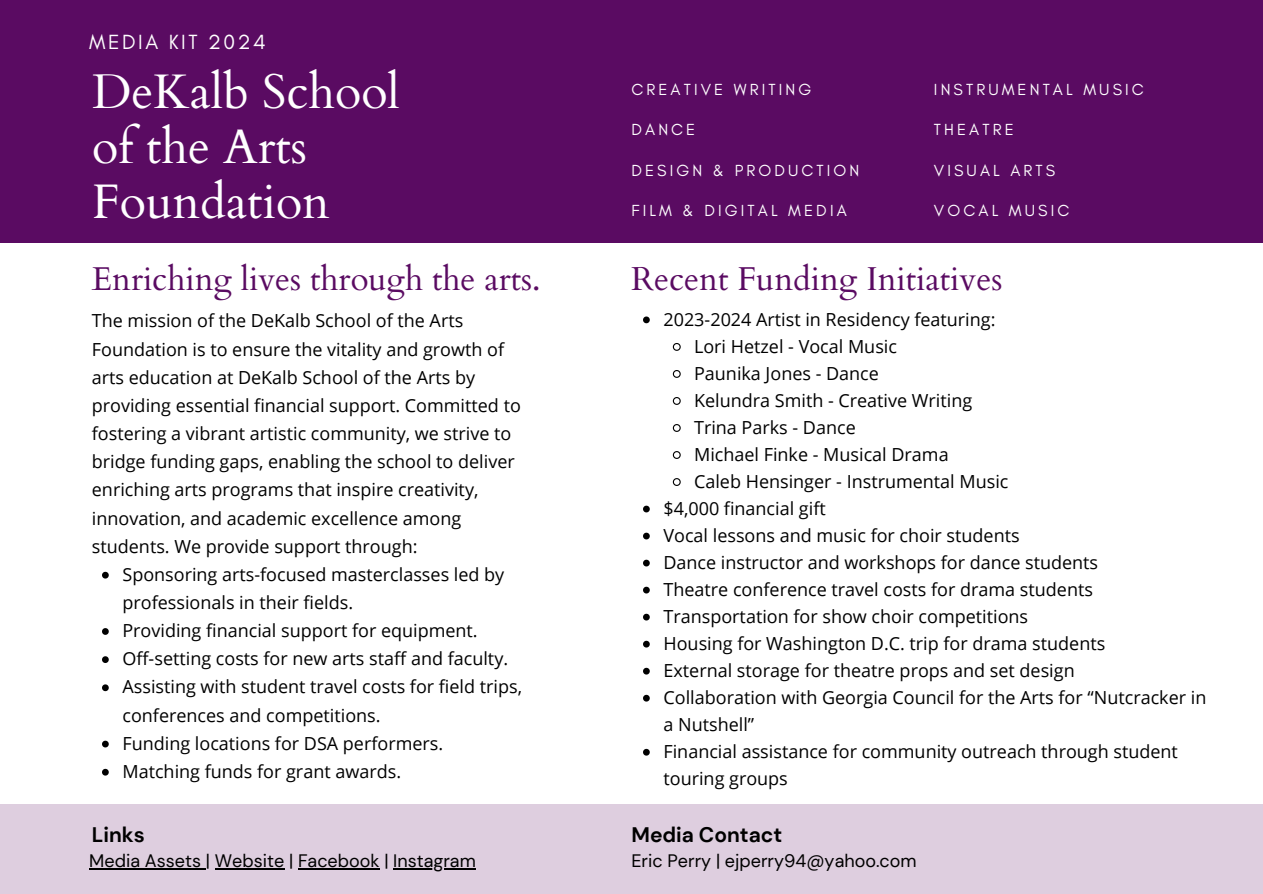
<style>
.page{position:relative;width:1263px;height:894px;background:#fff}
.page>*{position:absolute;margin:0;border:0;box-sizing:border-box;transform-origin:0 0}
.t1{font:48.6px/55.1px "Cardo";color:#fff}
.t2{font:33.15px "Cardo";color:#5a0b62}
.t3{font:33px "Cardo";color:#5a0b62}
.t4{font:700 21px "DM Sans";color:#000}
.t5{font:20.85px "Glacial Indifference";letter-spacing:.12em;color:#fff}
.t6{font:18px/28.2px "Open Sans";color:#000}
.t7{font:18px "DM Sans";color:#000}
.t8{font:16.35px "Glacial Indifference";letter-spacing:.19em;color:#fff}
</style>
<div class="page">
<div style="left:0;top:0;width:1263px;height:243px;background:#5a0b62"></div>
<div style="left:0;top:804px;width:1263px;height:89px;background:#decedf"></div>
<svg style="left:102px;top:571px;width:7px;height:7px"></svg>
<svg style="left:102px;top:628px;width:7px;height:6px"></svg>
<svg style="left:102px;top:656px;width:7px;height:6px"></svg>
<svg style="left:102px;top:684px;width:7px;height:7px"></svg>
<svg style="left:102px;top:740px;width:7px;height:7px"></svg>
<svg style="left:102px;top:768px;width:7px;height:7px"></svg>
<hr style="left:89px;top:867px;width:117px;height:1px;background:#000">
<hr style="left:215px;top:867px;width:69px;height:1px;background:#000">
<hr style="left:298px;top:867px;width:82px;height:1px;background:#000">
<hr style="left:393px;top:867px;width:83px;height:1px;background:#000">
<svg style="left:643px;top:316px;width:7px;height:7px"></svg>
<svg style="left:672px;top:343px;width:9px;height:8px"></svg>
<svg style="left:672px;top:370px;width:9px;height:8px"></svg>
<svg style="left:672px;top:397px;width:9px;height:8px"></svg>
<svg style="left:672px;top:424px;width:9px;height:8px"></svg>
<svg style="left:672px;top:451px;width:9px;height:8px"></svg>
<svg style="left:672px;top:478px;width:9px;height:8px"></svg>
<svg style="left:643px;top:505px;width:7px;height:7px"></svg>
<svg style="left:643px;top:532px;width:7px;height:7px"></svg>
<svg style="left:643px;top:559px;width:7px;height:7px"></svg>
<svg style="left:643px;top:586px;width:7px;height:7px"></svg>
<svg style="left:643px;top:613px;width:7px;height:7px"></svg>
<svg style="left:643px;top:640px;width:7px;height:7px"></svg>
<svg style="left:643px;top:667px;width:7px;height:7px"></svg>
<svg style="left:643px;top:694px;width:7px;height:7px"></svg>
<svg style="left:643px;top:748px;width:7px;height:7px"></svg>
<p class="t5" style="left:89px;top:29px;width:178px">MEDIA KIT 2024</p>
<h3 class="t1" style="left:92px;top:65px;width:309px">DeKalb School of the Arts<br>Foundation</h3>
<p class="t3" style="left:92px;top:257px;width:450px">Enriching lives through the arts.</p>
<p class="t6" style="left:92px;top:306px;width:430px">The mission of the DeKalb School of the Arts Foundation is to ensure the vitality and growth of arts education at DeKalb School of the Arts by providing essential financial support. Committed to fostering a vibrant artistic community, we strive to bridge funding gaps, enabling the school to deliver enriching arts programs that inspire creativity, innovation, and academic excellence among students. We provide support through:</p>
<p class="t6" style="left:122px;top:559px;width:383px">Sponsoring arts-focused masterclasses led by professionals in their fields.</p>
<p class="t6" style="left:122px;top:615px;width:357px">Providing financial support for equipment.</p>
<p class="t6" style="left:122px;top:644px;width:387px">Off-setting costs for new arts staff and faculty.</p>
<p class="t6" style="left:122px;top:672px;width:401px">Assisting with student travel costs for field trips, conferences and competitions.</p>
<p class="t6" style="left:122px;top:728px;width:322px">Funding locations for DSA performers.</p>
<p class="t6" style="left:122px;top:756px;width:280px">Matching funds for grant awards.</p>
<p class="t4" style="left:92px;top:820px;width:54px">Links</p>
<p class="t7" style="left:89px;top:848px;width:388px">Media Assets | Website | Facebook | Instagram</p>
<p class="t8" style="left:631px;top:79px;width:181px">CREATIVE WRITING</p>
<p class="t8" style="left:631px;top:120px;width:65px">DANCE</p>
<p class="t8" style="left:631px;top:160px;width:229px">DESIGN &amp; PRODUCTION</p>
<p class="t8" style="left:631px;top:201px;width:217px">FILM &amp; DIGITAL MEDIA</p>
<p class="t8" style="left:934px;top:79px;width:211px">INSTRUMENTAL MUSIC</p>
<p class="t8" style="left:934px;top:120px;width:81px">THEATRE</p>
<p class="t8" style="left:934px;top:160px;width:123px">VISUAL ARTS</p>
<p class="t8" style="left:934px;top:201px;width:137px">VOCAL MUSIC</p>
<p class="t2" style="left:631px;top:257px;width:373px">Recent Funding Initiatives</p>
<p class="t6" style="left:663px;top:304px;width:334px">2023-2024 Artist in Residency featuring:</p>
<p class="t6" style="left:694px;top:331px;width:204px">Lori Hetzel - Vocal Music</p>
<p class="t6" style="left:694px;top:358px;width:186px">Paunika Jones - Dance</p>
<p class="t6" style="left:694px;top:385px;width:280px">Kelundra Smith - Creative Writing</p>
<p class="t6" style="left:694px;top:412px;width:163px">Trina Parks - Dance</p>
<p class="t6" style="left:694px;top:439px;width:256px">Michael Finke - Musical Drama</p>
<p class="t6" style="left:694px;top:466px;width:316px">Caleb Hensinger - Instrumental Music</p>
<p class="t6" style="left:663px;top:493px;width:164px">$4,000 financial gift</p>
<p class="t6" style="left:663px;top:520px;width:358px">Vocal lessons and music for choir students</p>
<p class="t6" style="left:663px;top:547px;width:436px">Dance instructor and workshops for dance students</p>
<p class="t6" style="left:663px;top:574px;width:431px">Theatre conference travel costs for drama students</p>
<p class="t6" style="left:663px;top:601px;width:366px">Transportation for show choir competitions</p>
<p class="t6" style="left:663px;top:628px;width:443px">Housing for Washington D.C. trip for drama students</p>
<p class="t6" style="left:663px;top:655px;width:413px">External storage for theatre props and set design</p>
<p class="t6" style="left:663px;top:683px;width:544px;line-height:27px">Collaboration with Georgia Council for the Arts for “Nutcracker in a Nutshell”<br>Financial assistance for community outreach through student touring groups</p>
<h5 class="t4" style="left:631px;top:820px;width:152px">Media Contact</h5>
<h5 class="t7" style="left:631px;top:848px;width:287px">Eric Perry | ejperry94@yahoo.com</h5>
</div>
